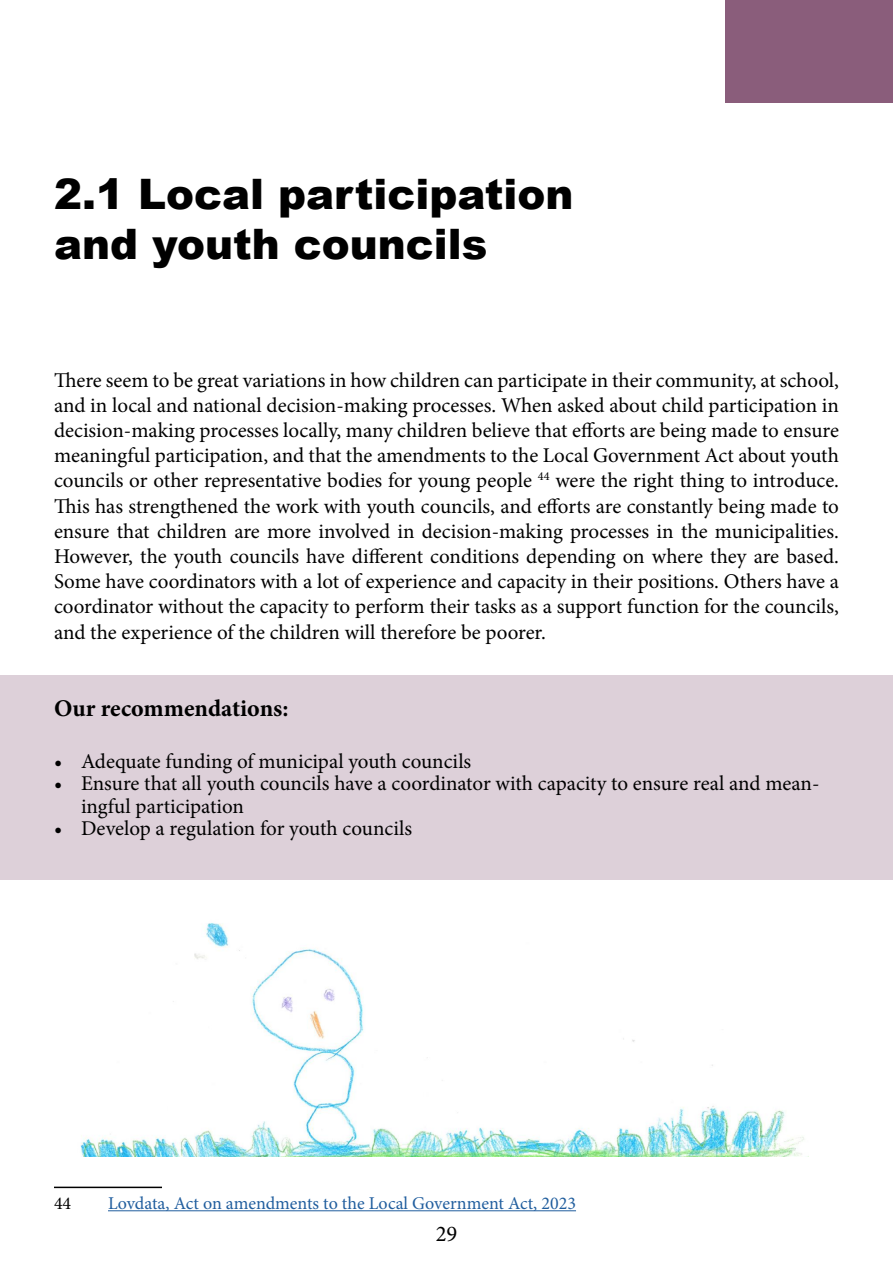
<style>
.page{position:relative;width:893px;height:1263px;background:#fff}
.page>*{position:absolute;margin:0;border:0;box-sizing:border-box;transform-origin:0 0}
.t1{font:900 42px/50.4px "Arial";color:#000}
.t2{font:700 24px "Minion Pro";color:#000}
.t3{font:22.5px "Minion Pro";color:#000}
.t4{font:21px/25.2px "Minion Pro";color:#000;text-align:justify}
.t5{font:18px "Minion Pro";color:#215e9e}
.t6{font:18px "Minion Pro";color:#000}
</style>
<div class="page">
<div style="left:0;top:676px;width:893px;height:204px;background:#ddd0d9"></div>
<div style="left:725px;top:0;width:168px;height:102px;background:#8a5d7b"></div>
<hr style="left:54px;top:1186px;width:108px;height:2px;background:#000">
<hr style="left:108px;top:1210px;width:468px;height:1px;background:#215e9e">
<img style="left:80px;top:923px;width:729px;height:234px">
<h1 class="t1" style="left:54px;top:167px;width:521px">2.1 Local participation and youth councils</h1>
<p class="t4" style="left:54px;top:367px;width:787px">There seem to be great variations in how children can participate in their community, at school, and in local and national decision-making processes. When asked about child participation in decision-making processes locally, many children believe that efforts are being made to ensure meaningful participation, and that the amendments to the Local Government Act about youth councils or other representative bodies for young people <sup>44</sup> were the right thing to introduce.<br>This has strengthened the work with youth councils, and efforts are constantly being made to ensure that children are more involved in decision-making processes in the municipalities.<br>However, the youth councils have different conditions depending on where they are based.<br>Some have coordinators with a lot of experience and capacity in their positions. Others have a coordinator without the capacity to perform their tasks as a support function for the councils, and the experience of the children will therefore be poorer.</p>
<p class="t2" style="left:54px;top:692px;width:236px">Our recommendations:</p>
<p class="t4" style="left:54px;top:748px;width:419px">• Adequate funding of municipal youth councils</p>
<p class="t4" style="left:81px;top:772px;width:740px;line-height:22.5px;text-indent:-27px">• Ensure that all youth councils have a coordinator with capacity to ensure real and mean&shy;ingful participation</p>
<p class="t4" style="left:54px;top:816px;width:360px">• Develop a regulation for youth councils</p>
<p class="t6" style="left:54px;top:1191px;width:19px">44</p>
<p class="t5" style="left:108px;top:1191px;width:469px">Lovdata, Act on amendments to the Local Government Act, 2023</p>
<p class="t3" style="left:436px;top:1219px;width:23px">29</p>
</div>
